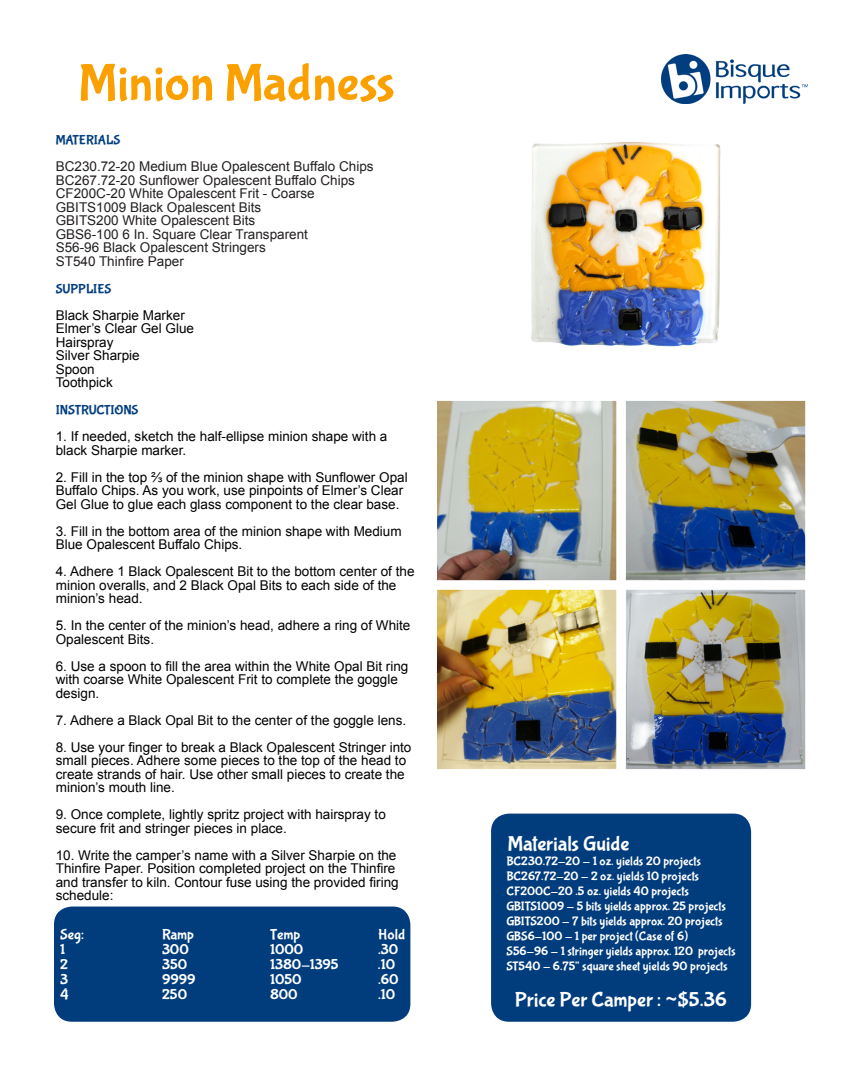
<style>
.page{position:relative;width:864px;height:1080px;background:#fff}
.page>*{position:absolute;margin:0;border:0;box-sizing:border-box;transform-origin:0 0}
.t1{font:52.5px "Bubblegum Sans";color:#faa001}
.t2{font:21px "Bubblegum Sans";color:#fff}
.t3{font:15px "Bubblegum Sans";color:#fff}
.t4{font:13.5px/13.5px "Arial";color:#000}
.t5{font:13.5px "Arial";color:#231f20}
.t6{font:13.5px "Bubblegum Sans";color:#003e7e}
.t7{font:12.75px "Bubblegum Sans";color:#fff}
.s1{font-family:"Charcoal CY"}
</style>
<div class="page">
<img style="left:531px;top:142px;width:190px;height:205px">
<img style="left:438px;top:402px;width:177px;height:177px">
<div style="left:432px;top:396px;width:189px;height:189px;border:5px solid #fff"></div>
<img style="left:627px;top:402px;width:177px;height:177px">
<div style="left:621px;top:396px;width:189px;height:189px;border:5px solid #fff"></div>
<img style="left:438px;top:591px;width:177px;height:177px">
<div style="left:432px;top:585px;width:189px;height:189px;border:5px solid #fff"></div>
<img style="left:627px;top:591px;width:177px;height:177px">
<div style="left:621px;top:585px;width:189px;height:189px;border:5px solid #fff"></div>
<div style="left:491px;top:814px;width:260px;height:208px;background:#013d7d;border-radius:18px"></div>
<img style="left:662px;top:55px;width:145px;height:49px">
<div style="left:54px;top:907px;width:356px;height:115px;background:#013d7d;border-radius:18px"></div>
<p class="t1" style="left:79px;top:54px;width:318px">Minion Madness</p>
<p class="t6" style="left:56px;top:133px;width:66px">MATERIALS</p>
<p class="t5" style="left:56px;top:157px;width:319px">BC230.72-20 Medium Blue Opalescent Buffalo Chips</p>
<p class="t5" style="left:56px;top:171px;width:301px">BC267.72-20 Sunflower Opalescent Buffalo Chips</p>
<p class="t5" style="left:56px;top:184px;width:260px">CF200C-20 White Opalescent Frit - Coarse</p>
<p class="t5" style="left:56px;top:198px;width:207px">GBITS1009 Black Opalescent Bits</p>
<p class="t5" style="left:56px;top:211px;width:201px">GBITS200 White Opalescent Bits</p>
<p class="t5" style="left:56px;top:225px;width:254px">GBS6-100 6 In. Square Clear Transparent</p>
<p class="t5" style="left:56px;top:238px;width:212px">S56-96 Black Opalescent Stringers</p>
<p class="t5" style="left:56px;top:252px;width:130px">ST540 Thinfire Paper</p>
<p class="t6" style="left:56px;top:281px;width:57px">SUPPLIES</p>
<p class="t4" style="left:56px;top:308px;width:131px">Black Sharpie Marker</p>
<p class="t4" style="left:56px;top:322px;width:140px">Elmer’s Clear Gel Glue</p>
<p class="t4" style="left:56px;top:335px;width:59px">Hairspray</p>
<p class="t4" style="left:56px;top:349px;width:86px">Silver Sharpie</p>
<p class="t4" style="left:56px;top:362px;width:41px">Spoon</p>
<p class="t4" style="left:56px;top:376px;width:59px">Toothpick</p>
<p class="t6" style="left:56px;top:403px;width:84px">INSTRUCTIONS</p>
<p class="t4" style="left:56px;top:430px;width:333px">1. If needed, sketch the half-ellipse minion shape with a black Sharpie marker.</p>
<p class="t4" style="left:56px;top:470px;width:353px">2. Fill in the top ⅔ of the minion shape with Sunflower Opal<br>Buffalo Chips. As you work, use pinpoints of Elmer’s Clear<br>Gel Glue to glue each glass component to the clear base.</p>
<p class="t4" style="left:56px;top:524px;width:347px">3. Fill in the bottom area of the minion shape with Medium<br>Blue Opalescent Buffalo Chips.</p>
<p class="t4" style="left:56px;top:565px;width:360px">4. Adhere 1 Black Opalescent Bit to the bottom center of the minion overalls, and 2 Black Opal Bits to each side of the minion’s head.</p>
<p class="t4" style="left:56px;top:619px;width:356px">5. In the center of the minion’s head, adhere a ring of White<br>Opalescent Bits.</p>
<p class="t4" style="left:56px;top:659px;width:354px">6. Use a spoon to fill the area within the White Opal Bit ring with coarse White Opalescent Frit to complete the goggle design.</p>
<p class="t4" style="left:56px;top:713px;width:352px">7. Adhere a Black Opal Bit to the center of the goggle lens.</p>
<p class="t4" style="left:56px;top:740px;width:357px">8. Use your finger to break a Black Opalescent Stringer into small pieces. Adhere some pieces to the top of the head to create strands of hair. Use other small pieces to create the minion’s mouth line.</p>
<p class="t4" style="left:56px;top:808px;width:332px">9. Once complete, lightly spritz project with hairspray to secure frit and stringer pieces in place.</p>
<p class="t4" style="left:56px;top:848px;width:344px">10. Write the camper’s name with a Silver Sharpie on the Thinfire Paper. Position completed project on the Thinfire and transfer to kiln. Contour fuse using the provided firing schedule:</p>
<p class="t3" style="left:60px;top:927px;width:25px">Seg:</p>
<p class="t3" style="left:162px;top:927px;width:34px">Ramp</p>
<p class="t3" style="left:270px;top:927px;width:32px">Temp</p>
<p class="t3" style="left:378px;top:927px;width:29px">Hold</p>
<p class="t3" style="left:60px;top:942px;width:7px">1</p>
<p class="t3" style="left:162px;top:942px;width:28px">300</p>
<p class="t3" style="left:270px;top:942px;width:35px">1000</p>
<p class="t3" style="left:378px;top:942px;width:22px">.30</p>
<p class="t3" style="left:60px;top:957px;width:9px">2</p>
<p class="t3" style="left:162px;top:957px;width:27px">350</p>
<p class="t3" style="left:270px;top:957px;width:70px">1380-1395</p>
<p class="t3" style="left:378px;top:957px;width:19px">.10</p>
<p class="t3" style="left:60px;top:972px;width:10px">3</p>
<p class="t3" style="left:162px;top:972px;width:35px">9999</p>
<p class="t3" style="left:270px;top:972px;width:33px">1050</p>
<p class="t3" style="left:378px;top:972px;width:22px">.60</p>
<p class="t3" style="left:60px;top:987px;width:10px">4</p>
<p class="t3" style="left:162px;top:987px;width:27px">250</p>
<p class="t3" style="left:270px;top:987px;width:29px">800</p>
<p class="t3" style="left:378px;top:987px;width:19px">.10</p>
<p class="t2" style="left:508px;top:832px;width:123px">Materials Guide</p>
<p class="t7" style="left:506px;top:854px;width:196px">BC230.72-20 - 1 oz. yields 20 projects</p>
<p class="t7" style="left:506px;top:869px;width:194px">BC267.72-20 - 2 oz. yields 10 projects</p>
<p class="t7" style="left:506px;top:884px;width:184px">CF200C-20 .5 oz. yields 40 projects</p>
<p class="t7" style="left:506px;top:899px;width:221px">GBITS1009 - 5 bits yields approx. 25 projects</p>
<p class="t7" style="left:506px;top:914px;width:218px">GBITS200 - 7 bits yields approx. 20 projects</p>
<p class="t7" style="left:506px;top:929px;width:183px">GBS6-100 - 1 per project (Case of 6)</p>
<p class="t7" style="left:506px;top:944px;width:231px">S56-96 - 1 stringer yields approx. 120 projects</p>
<p class="t7" style="left:506px;top:959px;width:223px">ST540 - 6.75” square sheet yields 90 projects</p>
<p class="t2" style="left:515px;top:988px;width:214px">Price Per Camper : <span class="s1">~</span>$5.36</p>
</div>
